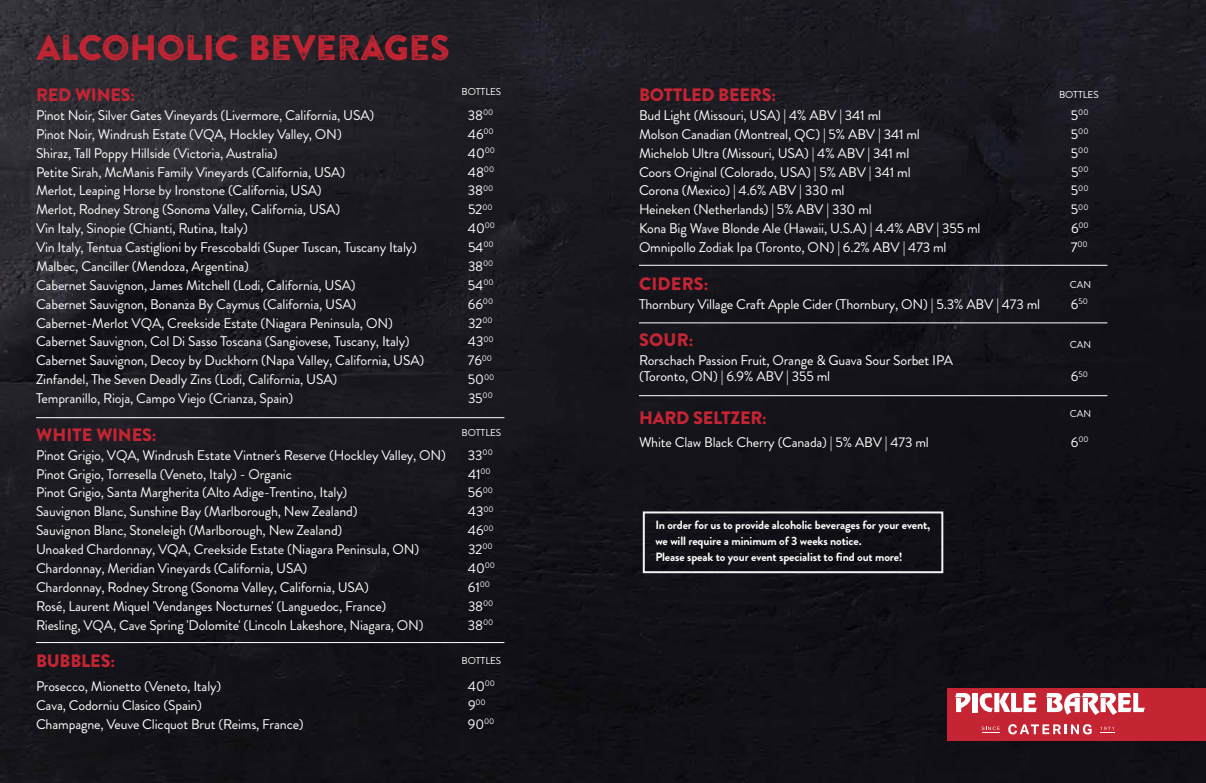
<style>
.page{position:relative;width:1206px;height:783px;background:#fff}
.page>*{position:absolute;margin:0;border:0;box-sizing:border-box;transform-origin:0 0}
.t1{font:35.3px "Brandon Printed Two";letter-spacing:-.035em;color:#c52433}
.t2{font:900 18px "Brandon Grotesque";letter-spacing:-.01em;color:#c52433}
.t3{font:14px/16px "Brandon Grotesque";letter-spacing:-.01em;color:#fff}
.t4{font:700 12px/16px "Brandon Grotesque";letter-spacing:-.01em;color:#fff}
.t5{font:10px "Brandon Grotesque";letter-spacing:-.01em;color:#fff}
.t6{font:8.2px "Brandon Grotesque";letter-spacing:-.01em;color:#fff}
.s1{font-size:14px}
</style>
<div class="page">
<img style="left:0;top:0;width:1206px;height:783px">
<div style="left:947px;top:688px;width:259px;height:53px;background:#c52433"></div>
<svg style="left:1008px;top:724px;width:84px;height:10px"></svg>
<svg style="left:955px;top:693px;width:15px;height:19px"></svg>
<div style="left:972px;top:693px;width:5px;height:19px;background:#fff"></div>
<svg style="left:980px;top:693px;width:57px;height:19px"></svg>
<svg style="left:1046px;top:693px;width:99px;height:22px"></svg>
<svg style="left:982px;top:727px;width:18px;height:6px"></svg>
<svg style="left:1100px;top:727px;width:14px;height:6px"></svg>
<hr style="left:36px;top:417px;width:468px;height:1px;background:#fff">
<hr style="left:639px;top:395px;width:468px;height:1px;background:#fff">
<hr style="left:639px;top:322px;width:468px;height:1px;background:#fff">
<hr style="left:639px;top:265px;width:468px;height:1px;background:#fff">
<hr style="left:36px;top:642px;width:468px;height:1px;background:#fff">
<div style="left:643px;top:511px;width:300px;height:62px;border:2px solid #fff"></div>
<h1 class="t1" style="left:36px;top:25px;width:416px">ALCOHOLIC BEVERAGES</h1>
<p class="t2" style="left:36px;top:82px;width:101px">RED WINES:</p>
<p class="t3" style="left:36px;top:107px;width:340px">Pinot Noir, Silver Gates Vineyards (Livermore, California, USA)</p>
<p class="t3" style="left:468px;top:107px;width:27px">38<sup>00</sup></p>
<p class="t3" style="left:36px;top:126px;width:307px">Pinot Noir, Windrush Estate (VQA, Hockley Valley, ON)</p>
<p class="t3" style="left:468px;top:126px;width:27px">46<sup>00</sup></p>
<p class="t3" style="left:36px;top:145px;width:243px">Shiraz, Tall Poppy Hillside (Victoria, Australia)</p>
<p class="t3" style="left:468px;top:145px;width:29px">40<sup>00</sup></p>
<p class="t3" style="left:36px;top:164px;width:311px">Petite Sirah, McManis Family Vineyards (California, USA)</p>
<p class="t3" style="left:468px;top:164px;width:28px">48<sup>00</sup></p>
<p class="t3" style="left:36px;top:183px;width:287px">Merlot, Leaping Horse by Ironstone (California, USA)</p>
<p class="t3" style="left:468px;top:183px;width:27px">38<sup>00</sup></p>
<p class="t3" style="left:36px;top:202px;width:306px">Merlot, Rodney Strong (Sonoma Valley, California, USA)</p>
<p class="t3" style="left:468px;top:202px;width:26px">52<sup>00</sup></p>
<p class="t3" style="left:36px;top:221px;width:213px">Vin Italy, Sinopie (Chianti, Rutina, Italy)</p>
<p class="t3" style="left:468px;top:221px;width:29px">40<sup>00</sup></p>
<p class="t3" style="left:36px;top:239px;width:382px">Vin Italy, Tentua Castiglioni by Frescobaldi (Super Tuscan, Tuscany Italy)</p>
<p class="t3" style="left:468px;top:239px;width:27px">54<sup>00</sup></p>
<p class="t3" style="left:36px;top:258px;width:215px">Malbec, Canciller (Mendoza, Argentina)</p>
<p class="t3" style="left:468px;top:258px;width:27px">38<sup>00</sup></p>
<p class="t3" style="left:36px;top:277px;width:321px">Cabernet Sauvignon, James Mitchell (Lodi, California, USA)</p>
<p class="t3" style="left:468px;top:277px;width:27px">54<sup>00</sup></p>
<p class="t3" style="left:36px;top:296px;width:322px">Cabernet Sauvignon, Bonanza By Caymus (California, USA)</p>
<p class="t3" style="left:468px;top:296px;width:27px">66<sup>00</sup></p>
<p class="t3" style="left:36px;top:315px;width:358px">Cabernet-Merlot VQA, Creekside Estate (Niagara Peninsula, ON)</p>
<p class="t3" style="left:468px;top:315px;width:26px">32<sup>00</sup></p>
<p class="t3" style="left:36px;top:334px;width:375px">Cabernet Sauvignon, Col Di Sasso Toscana (Sangiovese, Tuscany, Italy)</p>
<p class="t3" style="left:468px;top:334px;width:27px">43<sup>00</sup></p>
<p class="t3" style="left:36px;top:353px;width:390px">Cabernet Sauvignon, Decoy by Duckhorn (Napa Valley, California, USA)</p>
<p class="t3" style="left:468px;top:353px;width:26px">76<sup>00</sup></p>
<p class="t3" style="left:36px;top:372px;width:303px">Zinfandel, The Seven Deadly Zins (Lodi, California, USA)</p>
<p class="t3" style="left:468px;top:372px;width:28px">50<sup>00</sup></p>
<p class="t3" style="left:36px;top:390px;width:259px">Tempranillo, Rioja, Campo Viejo (Crianza, Spain)</p>
<p class="t3" style="left:468px;top:390px;width:26px">35<sup>00</sup></p>
<p class="t2" style="left:36px;top:422px;width:122px">WHITE WINES:</p>
<p class="t3" style="left:36px;top:447px;width:412px">Pinot Grigio, VQA, Windrush Estate Vintner's Reserve (Hockley Valley, ON)</p>
<p class="t3" style="left:468px;top:447px;width:26px">33<sup>00</sup></p>
<p class="t3" style="left:36px;top:466px;width:257px">Pinot Grigio, Torresella (Veneto, Italy) - Organic</p>
<p class="t3" style="left:468px;top:466px;width:24px">41<sup>00</sup></p>
<p class="t3" style="left:36px;top:485px;width:313px">Pinot Grigio, Santa Margherita (Alto Adige-Trentino, Italy)</p>
<p class="t3" style="left:468px;top:485px;width:27px">56<sup>00</sup></p>
<p class="t3" style="left:36px;top:504px;width:323px">Sauvignon Blanc, Sunshine Bay (Marlborough, New Zealand)</p>
<p class="t3" style="left:468px;top:504px;width:27px">43<sup>00</sup></p>
<p class="t3" style="left:36px;top:523px;width:308px">Sauvignon Blanc, Stoneleigh (Marlborough, New Zealand)</p>
<p class="t3" style="left:468px;top:523px;width:27px">46<sup>00</sup></p>
<p class="t3" style="left:36px;top:542px;width:385px">Unoaked Chardonnay, VQA, Creekside Estate (Niagara Peninsula, ON)</p>
<p class="t3" style="left:468px;top:542px;width:26px">32<sup>00</sup></p>
<p class="t3" style="left:36px;top:560px;width:273px">Chardonnay, Meridian Vineyards (California, USA)</p>
<p class="t3" style="left:468px;top:560px;width:29px">40<sup>00</sup></p>
<p class="t3" style="left:36px;top:579px;width:334px">Chardonnay, Rodney Strong (Sonoma Valley, California, USA)</p>
<p class="t3" style="left:468px;top:579px;width:24px">61<sup>00</sup></p>
<p class="t3" style="left:36px;top:598px;width:352px">Rosé, Laurent Miquel 'Vendanges Nocturnes' (Languedoc, France)</p>
<p class="t3" style="left:468px;top:598px;width:27px">38<sup>00</sup></p>
<p class="t3" style="left:36px;top:617px;width:389px">Riesling, VQA, Cave Spring 'Dolomite' (Lincoln Lakeshore, Niagara, ON)</p>
<p class="t3" style="left:468px;top:617px;width:27px">38<sup>00</sup></p>
<p class="t2" style="left:36px;top:648px;width:81px">BUBBLES:</p>
<p class="t3" style="left:36px;top:678px;width:187px">Prosecco, Mionetto (Veneto, Italy)</p>
<p class="t3" style="left:468px;top:678px;width:29px">40<sup>00</sup></p>
<p class="t3" style="left:36px;top:697px;width:168px">Cava, Codorniu Clasico (Spain)</p>
<p class="t6" style="left:468px;top:697px;width:19px"><span class="s1">9</span>00</p>
<p class="t3" style="left:36px;top:716px;width:269px">Champagne, Veuve Clicquot Brut (Reims, France)</p>
<p class="t3" style="left:468px;top:716px;width:28px">90<sup>00</sup></p>
<p class="t5" style="left:462px;top:85px;width:41px">BOTTLES</p>
<p class="t5" style="left:462px;top:425px;width:41px">BOTTLES</p>
<p class="t5" style="left:462px;top:654px;width:41px">BOTTLES</p>
<p class="t2" style="left:639px;top:82px;width:139px">BOTTLED BEERS:</p>
<p class="t3" style="left:639px;top:107px;width:244px">Bud Light (Missouri, USA) | 4% ABV | 341 ml</p>
<p class="t6" style="left:1071px;top:107px;width:19px"><span class="s1">5</span>00</p>
<p class="t3" style="left:639px;top:126px;width:282px">Molson Canadian (Montreal, QC) | 5% ABV | 341 ml</p>
<p class="t6" style="left:1071px;top:126px;width:19px"><span class="s1">5</span>00</p>
<p class="t3" style="left:639px;top:145px;width:272px">Michelob Ultra (Missouri, USA) | 4% ABV | 341 ml</p>
<p class="t6" style="left:1071px;top:144px;width:19px"><span class="s1">5</span>00</p>
<p class="t3" style="left:639px;top:164px;width:273px">Coors Original (Colorado, USA) | 5% ABV | 341 ml</p>
<p class="t6" style="left:1071px;top:163px;width:19px"><span class="s1">5</span>00</p>
<p class="t3" style="left:639px;top:183px;width:207px">Corona (Mexico) | 4.6% ABV | 330 ml</p>
<p class="t6" style="left:1071px;top:182px;width:19px"><span class="s1">5</span>00</p>
<p class="t3" style="left:639px;top:202px;width:234px">Heineken (Netherlands) | 5% ABV | 330 ml</p>
<p class="t6" style="left:1071px;top:201px;width:19px"><span class="s1">5</span>00</p>
<p class="t3" style="left:639px;top:221px;width:343px">Kona Big Wave Blonde Ale (Hawaii, U.S.A) | 4.4% ABV | 355 ml</p>
<p class="t6" style="left:1071px;top:220px;width:19px"><span class="s1">6</span>00</p>
<p class="t3" style="left:639px;top:239px;width:309px">Omnipollo Zodiak Ipa (Toronto, ON) | 6.2% ABV | 473 ml</p>
<p class="t6" style="left:1071px;top:239px;width:18px"><span class="s1">7</span>00</p>
<p class="t2" style="left:639px;top:271px;width:71px">CIDERS:</p>
<p class="t3" style="left:639px;top:296px;width:403px">Thornbury Village Craft Apple Cider (Thornbury, ON) | 5.3% ABV | 473 ml</p>
<p class="t6" style="left:1071px;top:296px;width:18px"><span class="s1">6</span>50</p>
<p class="t2" style="left:639px;top:327px;width:56px">SOUR:</p>
<p class="t3" style="left:639px;top:353px;width:316px">Rorschach Passion Fruit, Orange &amp; Guava Sour Sorbet IPA (Toronto, ON) | 6.9% ABV | 355 ml</p>
<p class="t5" style="left:1059px;top:88px;width:41px">BOTTLES</p>
<p class="t5" style="left:1070px;top:277px;width:23px">CAN</p>
<p class="t5" style="left:1070px;top:338px;width:23px">CAN</p>
<p class="t6" style="left:1071px;top:368px;width:18px"><span class="s1">6</span>50</p>
<p class="t5" style="left:1070px;top:407px;width:23px">CAN</p>
<p class="t2" style="left:639px;top:405px;width:129px">HARD SELTZER:</p>
<p class="t3" style="left:639px;top:434px;width:291px">White Claw Black Cherry (Canada) | 5% ABV | 473 ml</p>
<p class="t6" style="left:1071px;top:434px;width:19px"><span class="s1">6</span>00</p>
<p class="t4" style="left:655px;top:517px;width:277px">In order for us to provide alcoholic beverages for your event, we will require a minimum of 3 weeks notice.<br>Please speak to your event specialist to find out more!</p>
</div>
